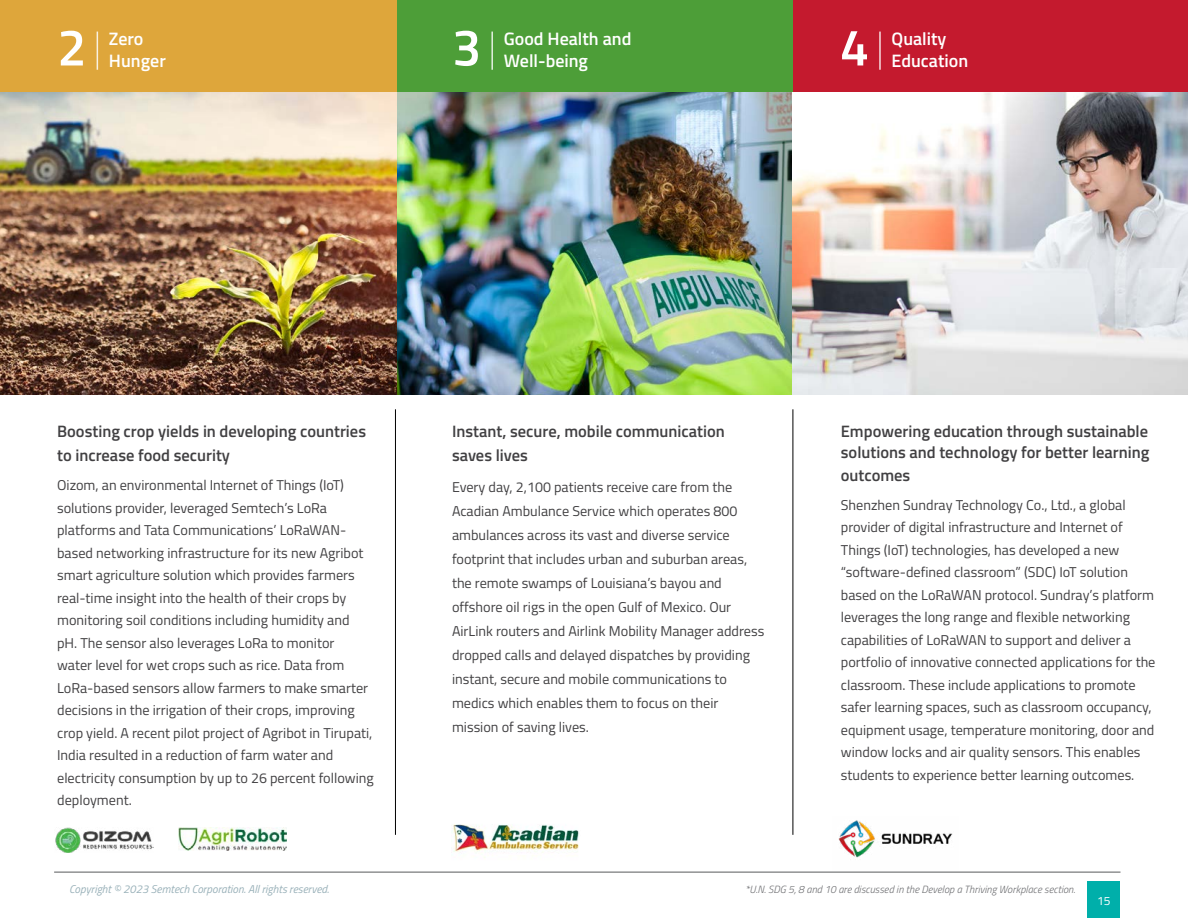
<style>
.page{position:relative;width:1188px;height:918px;background:#fff}
.page>*{position:absolute;margin:0;border:0;box-sizing:border-box;transform-origin:0 0}
.t1{font:600 51.9px "Titillium Web";color:#fff}
.t2{font:600 18px/21.9px "Titillium Web";color:#fff}
.t3{font:600 16.5px/24px "Titillium Web";color:#414042}
.t4{font:14.25px/22.5px "Titillium Web";color:#414042}
.t5{font:12px "Titillium Web";color:#fff}
.t6{font:italic 11.25px "Titillium Web";color:#99b1b9}
.t7{font:italic 300 10.5px "Titillium Web";color:#6e6f72}
</style>
<div class="page">
<img style="left:396px;top:92px;width:397px;height:303px">
<img style="left:793px;top:92px;width:395px;height:303px">
<div style="left:793px;top:0;width:395px;height:92px;background:#c41a2e"></div>
<div style="left:396px;top:0;width:397px;height:92px;background:#4d9e38"></div>
<img style="left:0;top:92px;width:396px;height:303px">
<div style="left:0;top:0;width:396px;height:92px;background:#dea63b"></div>
<hr style="left:395px;top:409px;width:1px;height:426px;background:#000">
<hr style="left:793px;top:409px;width:1px;height:426px;background:#000">
<hr style="left:97px;top:32px;width:1px;height:38px;background:#fff">
<hr style="left:491px;top:32px;width:2px;height:38px;background:#fff">
<hr style="left:879px;top:32px;width:2px;height:38px;background:#fff">
<img style="left:55px;top:827px;width:98px;height:25px">
<img style="left:179px;top:827px;width:108px;height:24px">
<img style="left:451px;top:824px;width:130px;height:48px">
<img style="left:838px;top:820px;width:115px;height:38px">
<hr style="left:54px;top:872px;width:1066px;height:1px;background:#58595b">
<div style="left:1087px;top:882px;width:33px;height:36px;background:#00afaa"></div>
<h1 class="t1" style="left:57px;top:8px;width:31px">2</h1>
<p class="t2" style="left:109px;top:27px;width:58px">Zero<br>Hunger</p>
<h1 class="t1" style="left:452px;top:8px;width:31px">3</h1>
<p class="t2" style="left:504px;top:27px;width:129px">Good Health and<br>Well-being</p>
<h1 class="t1" style="left:840px;top:8px;width:31px">4</h1>
<p class="t2" style="left:892px;top:27px;width:78px">Quality<br>Education</p>
<p class="t3" style="left:57px;top:419px;width:310px">Boosting crop yields in developing countries to increase food security</p>
<p class="t4" style="left:57px;top:474px;width:318px">Oizom, an environmental Internet of Things (IoT) solutions provider, leveraged Semtech’s LoRa platforms and Tata Communications’ LoRaWAN&shy;based networking infrastructure for its new Agribot smart agriculture solution which provides farmers real-time insight into the health of their crops by monitoring soil conditions including humidity and<br>pH. The sensor also leverages LoRa to monitor<br>water level for wet crops such as rice. Data from LoRa-based sensors allow farmers to make smarter decisions in the irrigation of their crops, improving crop yield. A recent pilot project of Agribot in Tirupati, India resulted in a reduction of farm water and electricity consumption by up to 26 percent following deployment.</p>
<p class="t6" style="left:69px;top:881px;width:262px">Copyright © 2023 Semtech Corporation. All rights reserved.</p>
<p class="t3" style="left:452px;top:419px;width:274px">Instant, secure, mobile communication saves lives</p>
<p class="t4" style="left:452px;top:474px;width:314px;line-height:24px">Every day, 2,100 patients receive care from the Acadian Ambulance Service which operates 800 ambulances across its vast and diverse service footprint that includes urban and suburban areas, the remote swamps of Louisiana’s bayou and offshore oil rigs in the open Gulf of Mexico. Our AirLink routers and Airlink Mobility Manager address dropped calls and delayed dispatches by providing instant, secure and mobile communications to medics which enables them to focus on their mission of saving lives.</p>
<p class="t3" style="left:841px;top:420px;width:310px;line-height:21px">Empowering education through sustainable solutions and technology for better learning</p>
<p class="t3" style="left:841px;top:462px;width:71px">outcomes</p>
<p class="t4" style="left:841px;top:493px;width:316px">Shenzhen Sundray Technology Co., Ltd., a global provider of digital infrastructure and Internet of Things (IoT) technologies, has developed a new “software-defined classroom” (SDC) IoT solution based on the LoRaWAN protocol. Sundray’s platform leverages the long range and flexible networking capabilities of LoRaWAN to support and deliver a portfolio of innovative connected applications for the classroom. These include applications to promote safer learning spaces, such as classroom occupancy, equipment usage, temperature monitoring, door and window locks and air quality sensors. This enables students to experience better learning outcomes.</p>
<p class="t7" style="left:745px;top:882px;width:331px">*U.N. SDG 5, 8 and 10 are discussed in the Develop a Thriving Workplace section.</p>
<p class="t5" style="left:1097px;top:892px;width:15px">15</p>
</div>
